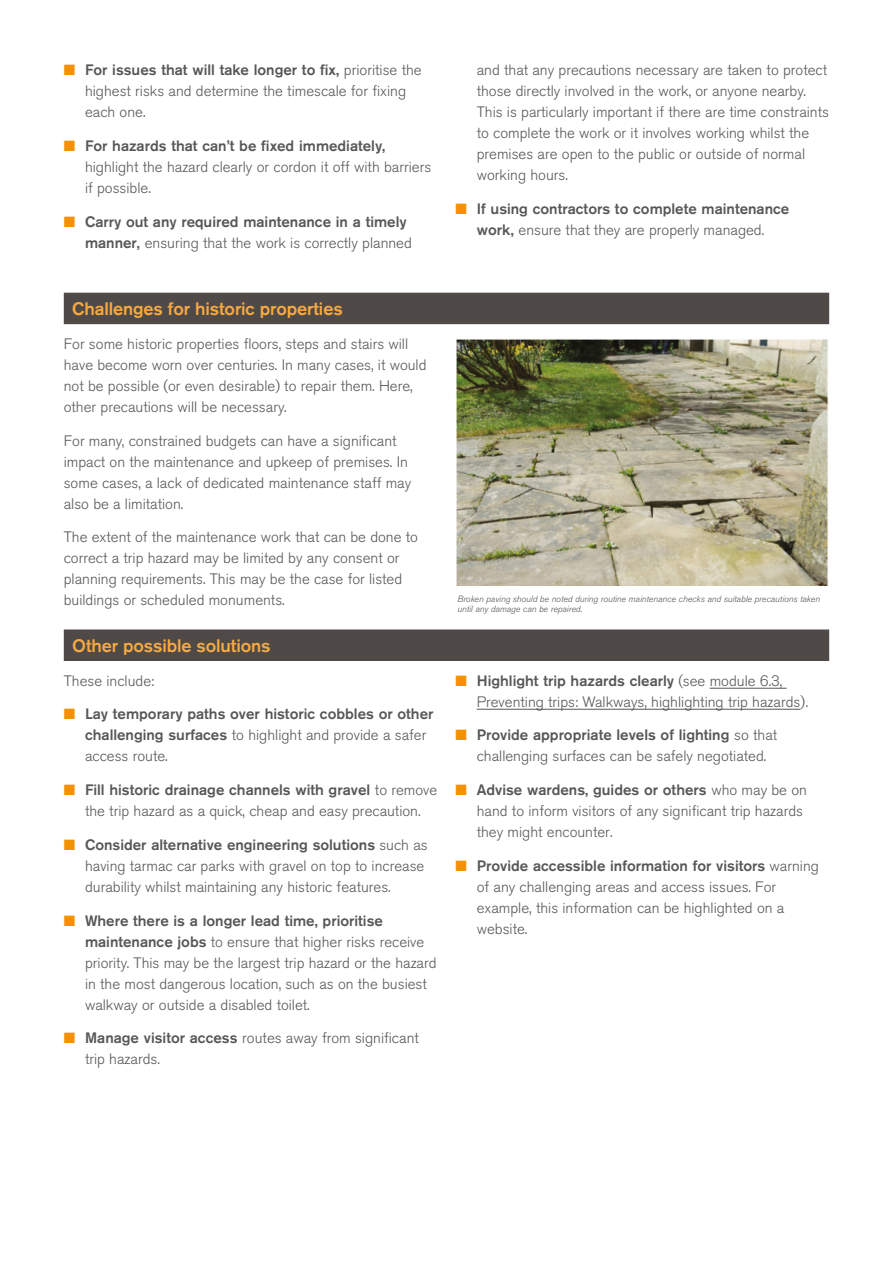
<style>
.page{position:relative;width:893px;height:1263px;background:#fff}
.page>*{position:absolute;margin:0;border:0;box-sizing:border-box;transform-origin:0 0}
.t1{font:500 18px "Akzidenz Grotesk BQ";letter-spacing:-.005em;color:#f7a941}
.t2{font:300 15px/21px "Akzidenz Grotesk BQ";color:#575756}
.t3{font:500 15px/21px "Akzidenz Grotesk BQ";color:#575756}
.t4{font:italic 300 9px/10.8px "Akzidenz Grotesk BQ";color:#575756}
.s1{color:#f39200}
.s2{font-weight:500}
.s3{font-weight:300}
</style>
<div class="page">
<div style="left:64px;top:293px;width:765px;height:31px;background:#4f4a47"></div>
<div style="left:64px;top:629px;width:765px;height:32px;background:#4f4a47"></div>
<hr style="left:710px;top:688px;width:77px;height:1px;background:#575756">
<hr style="left:477px;top:709px;width:323px;height:1px;background:#575756">
<img style="left:456px;top:338px;width:373px;height:247px">
<p class="t2" style="left:85px;top:60px;width:338px;text-indent:-21px"><span class="s1">■</span> <span class="s2">For issues that will take longer to fix,</span> prioritise the highest risks and determine the timescale for fixing each one.</p>
<p class="t2" style="left:85px;top:136px;width:348px;text-indent:-21px"><span class="s1">■</span> <span class="s2">For hazards that can’t be fixed immediately, </span>highlight the hazard clearly or cordon it off with barriers if possible.</p>
<p class="t3" style="left:85px;top:211px;width:328px;text-indent:-21px"><span class="s1">■</span> Carry out any required maintenance in a timely manner, <span class="s3">ensuring that the work is correctly planned</span></p>
<p class="t2" style="left:477px;top:60px;width:354px">and that any precautions necessary are taken to protect those directly involved in the work, or anyone nearby.<br>This is particularly important if there are time constraints to complete the work or it involves working whilst the premises are open to the public or outside of normal working hours.</p>
<p class="t3" style="left:455px;top:198px;width:335px;text-align:center"><span class="s1">■</span> If using contractors to complete maintenance work, <span class="s3">ensure that they are properly managed.</span></p>
<p class="t1" style="left:72px;top:298px;width:272px">Challenges for historic properties</p>
<p class="t2" style="left:64px;top:333px;width:364px">For some historic properties floors, steps and stairs will have become worn over centuries. In many cases, it would not be possible (or even desirable) to repair them. Here, other precautions will be necessary.</p>
<p class="t2" style="left:64px;top:430px;width:349px">For many, constrained budgets can have a significant impact on the maintenance and upkeep of premises. In some cases, a lack of dedicated maintenance staff may also be a limitation.</p>
<p class="t2" style="left:64px;top:527px;width:356px">The extent of the maintenance work that can be done to correct a trip hazard may be limited by any consent or planning requirements. This may be the case for listed buildings or scheduled monuments.</p>
<p class="t1" style="left:72px;top:634px;width:200px">Other possible solutions</p>
<p class="t2" style="left:64px;top:670px;width:92px">These include:</p>
<p class="t3" style="left:85px;top:703px;width:350px;text-indent:-21px"><span class="s1">■</span> Lay temporary paths over historic cobbles or other challenging surfaces <span class="s3">to highlight and provide a safer access route.</span></p>
<p class="t2" style="left:64px;top:780px;width:375px;text-align:center"><span class="s1">■</span> <span class="s2">Fill historic drainage channels with gravel</span> to remove the trip hazard as a quick, cheap and easy precaution.</p>
<p class="t2" style="left:85px;top:834px;width:344px;text-indent:-21px"><span class="s1">■</span> <span class="s2">Consider alternative engineering solutions</span> such as having tarmac car parks with gravel on top to increase durability whilst maintaining any historic features.</p>
<p class="t2" style="left:85px;top:910px;width:353px;text-indent:-21px"><span class="s1">■</span> <span class="s2">Where there is a longer lead time, prioritise maintenance jobs</span> to ensure that higher risks receive priority. This may be the largest trip hazard or the hazard in the most dangerous location, such as on the busiest walkway or outside a disabled toilet.</p>
<p class="t2" style="left:85px;top:1028px;width:335px;text-indent:-21px"><span class="s1">■</span> <span class="s2">Manage visitor access</span> routes away from significant trip hazards.</p>
<p class="t4" style="left:457px;top:593px;width:364px">Broken paving should be noted during routine maintenance checks and suitable precautions taken until any damage can be repaired.</p>
<p class="t2" style="left:477px;top:670px;width:333px;text-indent:-21px"><span class="s1">■</span> <span class="s2">Highlight trip hazards clearly</span> (see module 6.3,<br>Preventing trips: Walkways, highlighting trip hazards).</p>
<p class="t2" style="left:477px;top:725px;width:302px;text-indent:-21px"><span class="s1">■</span> <span class="s2">Provide appropriate levels of lighting</span> so that challenging surfaces can be safely negotiated.</p>
<p class="t2" style="left:477px;top:780px;width:332px;text-indent:-21px"><span class="s1">■</span> <span class="s2">Advise wardens, guides or others</span> who may be on hand to inform visitors of any significant trip hazards they might encounter.</p>
<p class="t2" style="left:477px;top:855px;width:344px;text-indent:-21px"><span class="s1">■</span> <span class="s2">Provide accessible information for visitors</span> warning of any challenging areas and access issues. For example, this information can be highlighted on a website.</p>
</div>
